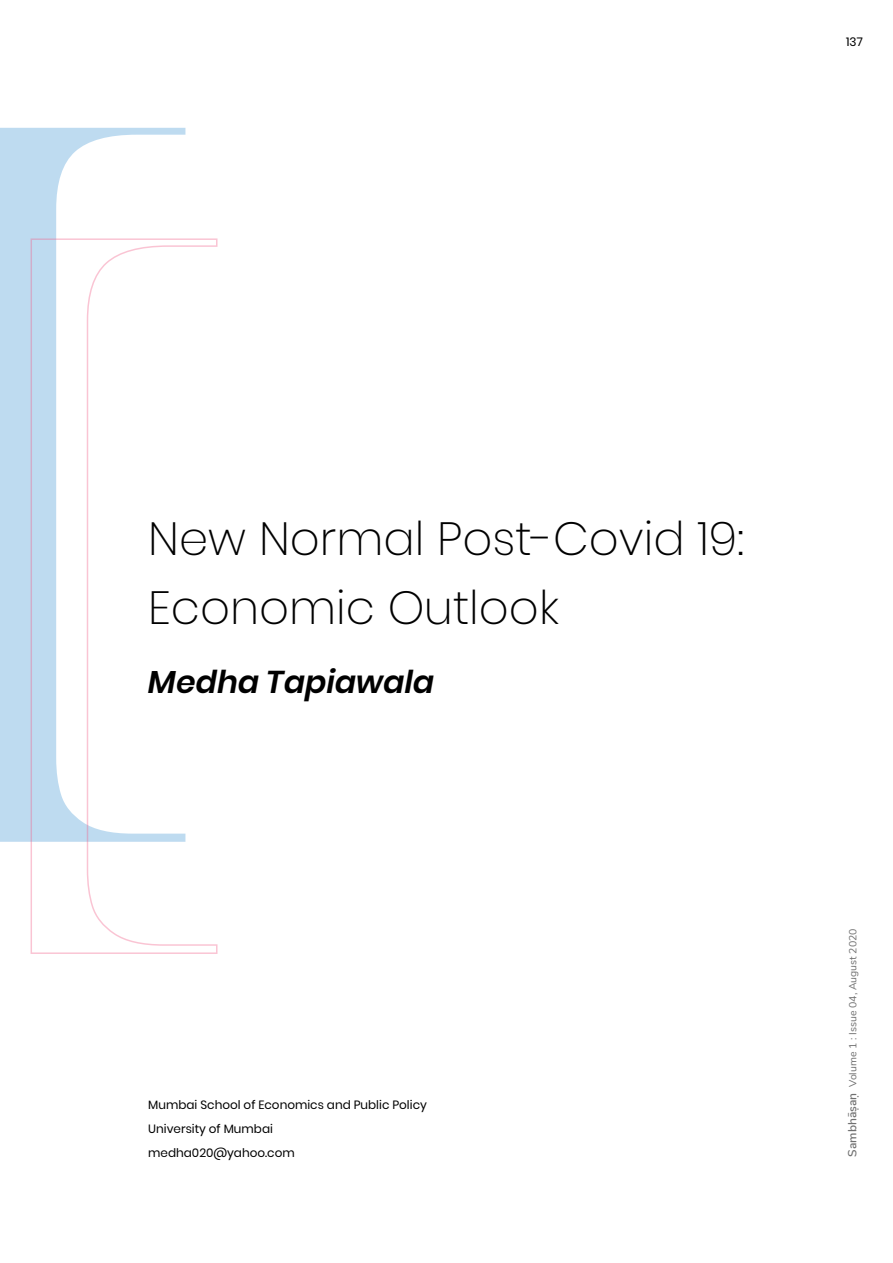
<style>
.page{position:relative;width:893px;height:1263px;background:#fff}
.page>*{position:absolute;margin:0;border:0;box-sizing:border-box;transform-origin:0 0}
.t1{font:200 46.5px/69px "Poppins";color:#000}
.t2{font:italic 600 31.5px "Poppins";color:#000}
.t3{font:12px/24px "Poppins";color:#000}
.t4{font:10.5px "Nunito";color:#707070}
.s1{font-weight:600;font-size:12px}
</style>
<div class="page">
<svg style="left:0;top:128px;width:185px;height:714px;fill:#bedbf0"></svg>
<svg style="left:30px;top:238px;width:188px;height:716px"></svg>
<p class="t3" style="left:846px;top:29px;width:18px">137</p>
<h1 class="t1" style="left:148px;top:504px;width:597px">New Normal Post-Covid 19:<br>Economic Outlook</h1>
<h2 class="t2" style="left:148px;top:664px;width:287px">Medha Tapiawala</h2>
<p class="t3" style="left:148px;top:1093px;width:280px">Mumbai School of Economics and Public Policy<br>University of Mumbai<br>medha020@yahoo.com</p>
<p class="t4" style="left:845px;top:1156px;width:230px;rotate:-90deg"><span class="s1">Sambhāṣaṇ</span> Volume 1 : Issue 04, August 2020</p>
</div>
